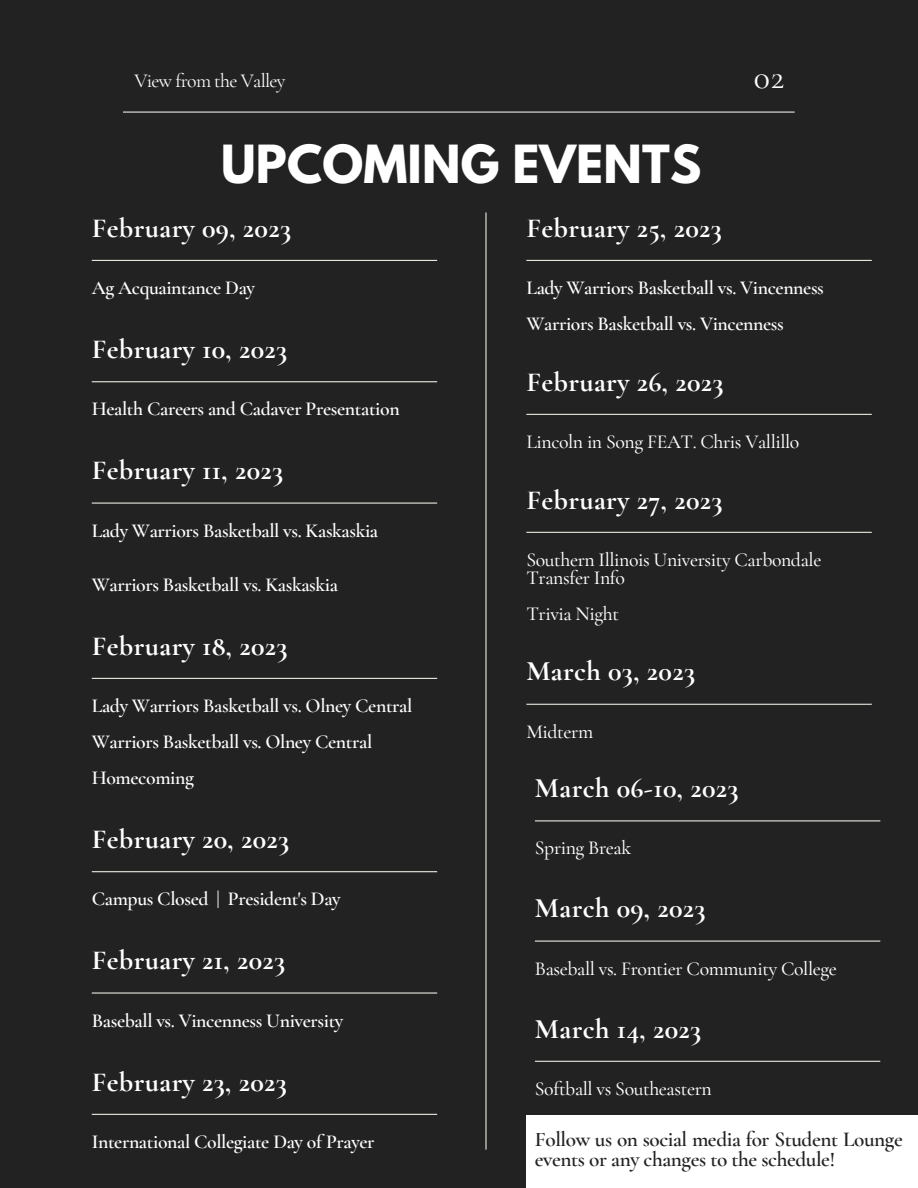
<style>
.page{position:relative;width:918px;height:1188px;background:#222}
.page>*{position:absolute;margin:0;border:0;box-sizing:border-box;transform-origin:0 0}
.t1{font:700 46.5px "League Spartan";letter-spacing:.005em;color:#fff}
.t2{font:33.9px "Cormorant Garamond";color:#fff}
.t3{font:700 28.2px "Cormorant Garamond";letter-spacing:.01em;color:#fff}
.t4{font:600 21.3px/19.2px "Cormorant Garamond";letter-spacing:-.02em;color:#222}
.t5{font:600 19.8px/36px "Cormorant Garamond";letter-spacing:-.02em;color:#fff}
.t6{font:500 19.8px/18px "Cormorant Garamond";letter-spacing:-.02em;color:#fff}
.t7{font:19.8px "Cormorant Garamond";letter-spacing:-.035em;color:#fff}
</style>
<div class="page">
<hr style="left:485px;top:212px;width:2px;height:938px;background:#eae7e0">
<hr style="left:123px;top:112px;width:672px;height:1px;background:#eae7e0">
<hr style="left:92px;top:260px;width:345px;height:1px;background:#eae7e0">
<hr style="left:92px;top:503px;width:345px;height:1px;background:#eae7e0">
<hr style="left:92px;top:678px;width:345px;height:1px;background:#eae7e0">
<hr style="left:92px;top:871px;width:345px;height:1px;background:#eae7e0">
<hr style="left:92px;top:381px;width:345px;height:1px;background:#eae7e0">
<hr style="left:92px;top:1114px;width:345px;height:1px;background:#eae7e0">
<hr style="left:526px;top:260px;width:346px;height:1px;background:#eae7e0">
<hr style="left:526px;top:532px;width:346px;height:1px;background:#eae7e0">
<hr style="left:526px;top:704px;width:346px;height:1px;background:#eae7e0">
<hr style="left:535px;top:1061px;width:345px;height:1px;background:#eae7e0">
<hr style="left:92px;top:992px;width:345px;height:2px;background:#eae7e0">
<hr style="left:526px;top:414px;width:346px;height:1px;background:#eae7e0">
<hr style="left:535px;top:820px;width:345px;height:1px;background:#eae7e0">
<hr style="left:535px;top:941px;width:345px;height:1px;background:#eae7e0">
<div style="left:526px;top:1116px;width:392px;height:72px;background:#fff"></div>
<p class="t7" style="left:134px;top:68px;width:153px">View from the Valley</p>
<h2 class="t2" style="left:754px;top:57px;width:32px">02</h2>
<h1 class="t1" style="left:221px;top:142px;width:482px">UPCOMING EVENTS</h1>
<h3 class="t3" style="left:92px;top:211px;width:201px">February 09, 2023</h3>
<p class="t5" style="left:92px;top:270px;width:165px">Ag Acquaintance Day</p>
<h3 class="t3" style="left:92px;top:332px;width:197px">February 10, 2023</h3>
<p class="t5" style="left:92px;top:391px;width:309px">Health Careers and Cadaver Presentation</p>
<h3 class="t3" style="left:92px;top:453px;width:193px">February 11, 2023</h3>
<p class="t5" style="left:92px;top:512px;width:288px">Lady Warriors Basketball vs. Kaskaskia</p>
<p class="t5" style="left:92px;top:566px;width:248px">Warriors Basketball vs. Kaskaskia</p>
<h3 class="t3" style="left:92px;top:629px;width:197px">February 18, 2023</h3>
<p class="t5" style="left:92px;top:688px;width:322px">Lady Warriors Basketball vs. Olney Central<br>Warriors Basketball vs. Olney Central<br>Homecoming</p>
<h3 class="t3" style="left:92px;top:822px;width:199px">February 20, 2023</h3>
<p class="t5" style="left:92px;top:881px;width:250px">Campus Closed | President's Day</p>
<h3 class="t3" style="left:92px;top:943px;width:195px">February 21, 2023</h3>
<p class="t5" style="left:92px;top:1002px;width:253px">Baseball vs. Vincenness University</p>
<h3 class="t3" style="left:92px;top:1065px;width:197px">February 23, 2023</h3>
<p class="t5" style="left:92px;top:1124px;width:284px">International Collegiate Day of Prayer</p>
<h3 class="t3" style="left:526px;top:211px;width:197px">February 25, 2023</h3>
<p class="t5" style="left:526px;top:270px;width:299px">Lady Warriors Basketball vs. Vincenness<br>Warriors Basketball vs. Vincenness</p>
<h3 class="t3" style="left:526px;top:365px;width:199px">February 26, 2023</h3>
<p class="t6" style="left:526px;top:433px;width:274px">Lincoln in Song FEAT. Chris Vallillo</p>
<h3 class="t3" style="left:526px;top:482px;width:198px">February 27, 2023</h3>
<p class="t6" style="left:526px;top:551px;width:297px">Southern Illinois University Carbondale<br>Transfer Info</p>
<p class="t6" style="left:526px;top:605px;width:94px">Trivia Night</p>
<h3 class="t3" style="left:526px;top:654px;width:170px">March 03, 2023</h3>
<p class="t6" style="left:526px;top:723px;width:68px">Midterm</p>
<h3 class="t3" style="left:535px;top:771px;width:205px">March 06-10, 2023</h3>
<p class="t6" style="left:535px;top:839px;width:98px">Spring Break</p>
<h3 class="t3" style="left:535px;top:891px;width:172px">March 09, 2023</h3>
<p class="t6" style="left:535px;top:959px;width:304px">Baseball vs. Frontier Community College</p>
<h3 class="t3" style="left:535px;top:1011px;width:168px">March 14, 2023</h3>
<p class="t6" style="left:535px;top:1080px;width:178px">Softball vs Southeastern</p>
<p class="t4" style="left:535px;top:1130px;width:369px">Follow us on social media for Student Lounge events or any changes to the schedule!</p>
</div>
